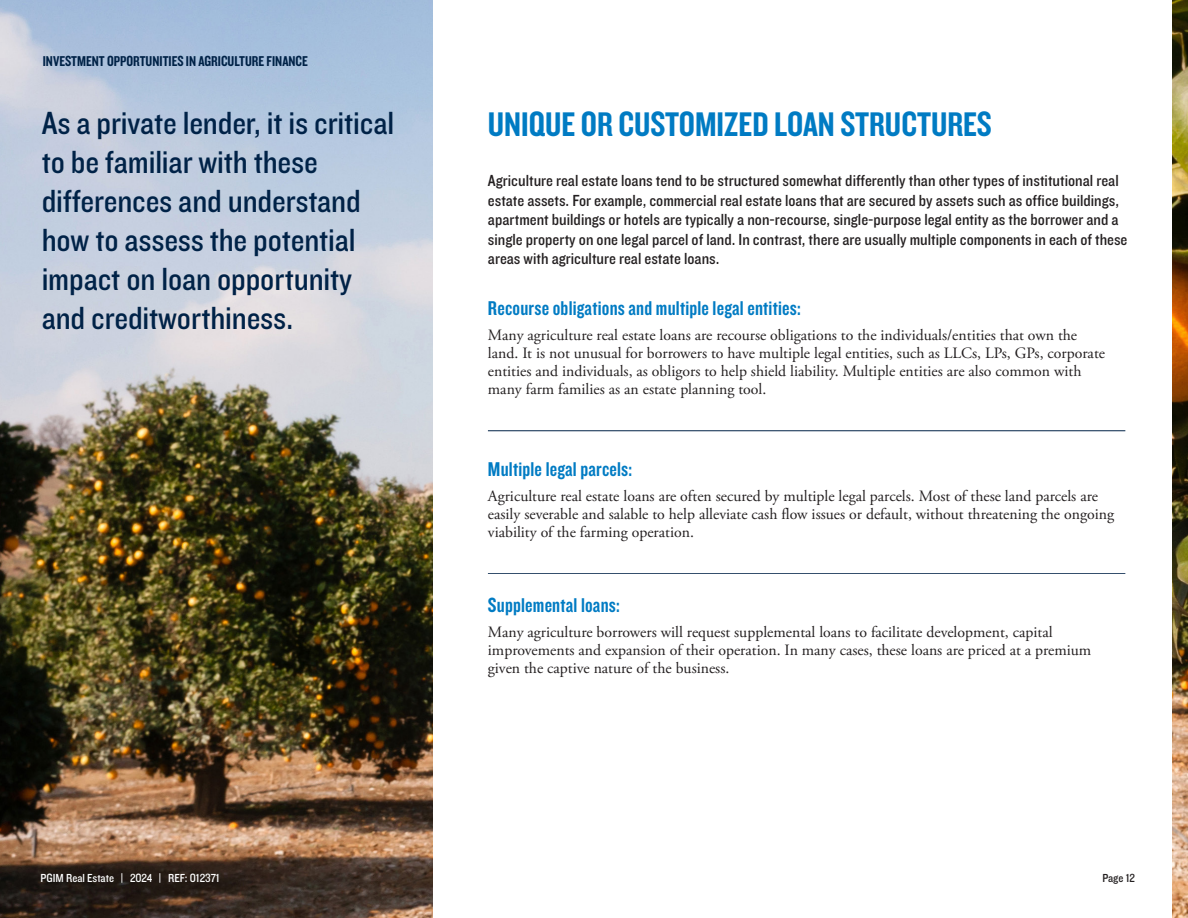
<style>
.page{position:relative;width:1188px;height:918px;background:#fff}
.page>*{position:absolute;margin:0;border:0;box-sizing:border-box;transform-origin:0 0}
.t1{font:36px "Knockout 49";color:#007bc3}
.P_Body_copy{font:33px/39px "Knockout 30";letter-spacing:-.005em;color:#002247}
.t2{font:21px "Knockout 49";letter-spacing:.01em;color:#007bc3}
.P_Body_copy-2{font:16.5px/19.5px "Knockout 30";color:#231f20}
.P_Body_copy-3{font:15.75px/18px "Adobe Garamond Pro";color:#231f20}
.t3{font:15px "Knockout 49";color:#002247}
.t4{font:12px "Knockout 30";color:#fff}
.t5{font:12px "Knockout 30";color:#231f20}
</style>
<div class="page">
<img style="left:0;top:0;width:432px;height:918px">
<hr style="left:488px;top:431px;width:637px;height:1px;background:#002247">
<hr style="left:488px;top:573px;width:637px;height:1px;background:#002247">
<img style="left:1173px;top:0;width:15px;height:917px">
<p class="t3" style="left:43px;top:52px;width:267px">INVESTMENT OPPORTUNITIES IN AGRICULTURE FINANCE</p>
<p class="P_Body_copy" style="left:42px;top:103px;width:354px">As a private lender, it is critical to be familiar with these differences and understand how to assess the potential impact on loan opportunity and creditworthiness.</p>
<p class="t1" style="left:488px;top:101px;width:506px">UNIQUE OR CUSTOMIZED LOAN STRUCTURES</p>
<p class="P_Body_copy-2" style="left:488px;top:170px;width:641px">Agriculture real estate loans tend to be structured somewhat differently than other types of institutional real estate assets. For example, commercial real estate loans that are secured by assets such as office buildings, apartment buildings or hotels are typically a non-recourse, single-purpose legal entity as the borrower and a single property on one legal parcel of land. In contrast, there are usually multiple components in each of these areas with agriculture real estate loans.</p>
<p class="t2" style="left:488px;top:295px;width:314px">Recourse obligations and multiple legal entities:</p>
<p class="P_Body_copy-3" style="left:488px;top:326px;width:619px">Many agriculture real estate loans are recourse obligations to the individuals/entities that own the land. It is not unusual for borrowers to have multiple legal entities, such as LLCs, LPs, GPs, corporate entities and individuals, as obligors to help shield liability. Multiple entities are also common with many farm families as an estate planning tool.</p>
<p class="t2" style="left:488px;top:456px;width:146px">Multiple legal parcels:</p>
<p class="P_Body_copy-3" style="left:488px;top:487px;width:628px">Agriculture real estate loans are often secured by multiple legal parcels. Most of these land parcels are easily severable and salable to help alleviate cash flow issues or default, without threatening the ongoing viability of the farming operation.</p>
<p class="t2" style="left:488px;top:592px;width:133px">Supplemental loans:</p>
<p class="P_Body_copy-3" style="left:488px;top:623px;width:605px">Many agriculture borrowers will request supplemental loans to facilitate development, capital improvements and expansion of their operation. In many cases, these loans are priced at a premium given the captive nature of the business.</p>
<p class="t4" style="left:40px;top:870px;width:181px">PGIM Real Estate | 2024 | REF: 012371</p>
<p class="t5" style="left:1102px;top:870px;width:34px">Page 12</p>
</div>
